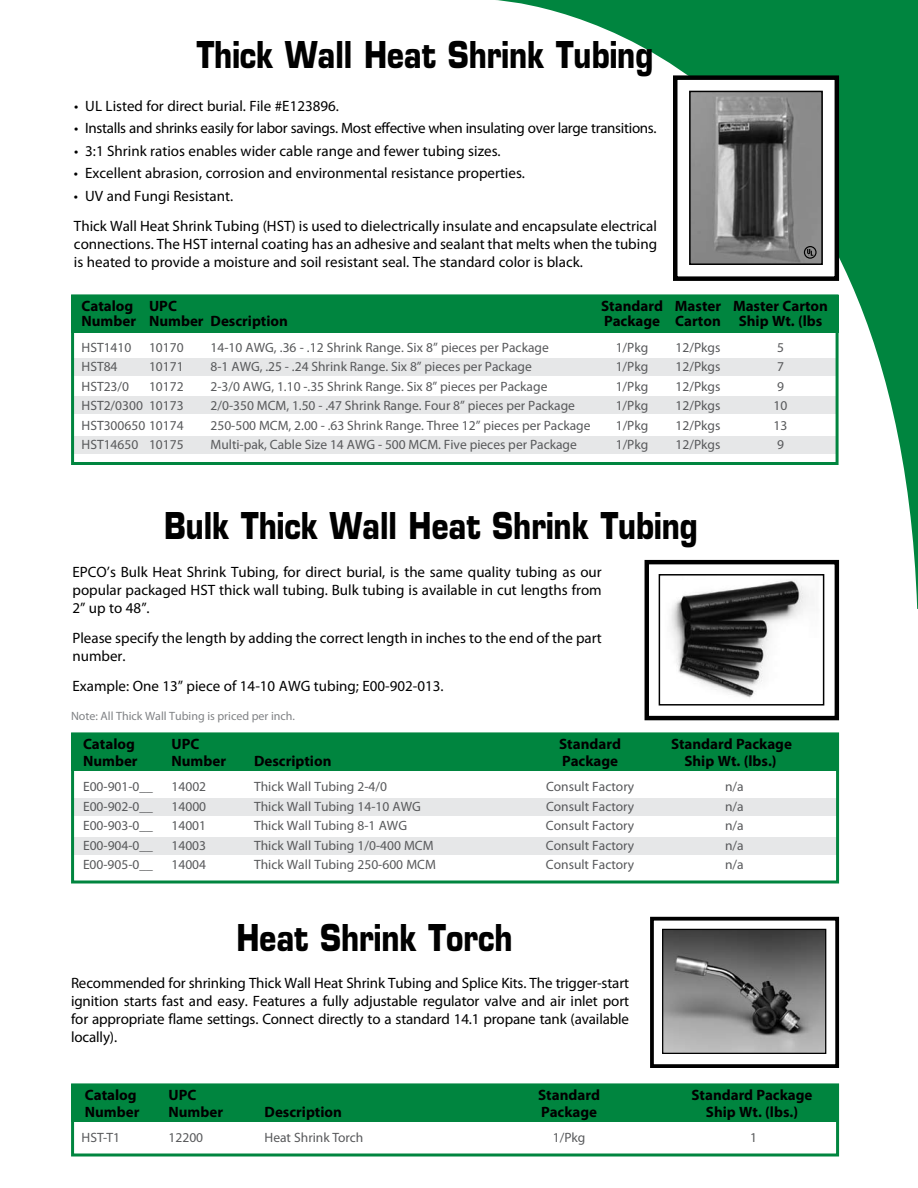
<style>
.page{position:relative;width:918px;height:1188px;background:#fff}
.page>*{position:absolute;margin:0;border:0;box-sizing:border-box;transform-origin:0 0}
.t1{font:700 36px "Eurostile";color:#000;scale:.81 1}
.t2{font:15px/18px "Myriad Pro";color:#000}
.t3{font:700 15px "Myriad Pro";color:#000}
.t4{font:15px "Myriad Pro";letter-spacing:-.02em;color:#000}
.t5{font:13.5px "Myriad Pro";color:#58595b}
.t6{font:12px "Myriad Pro";color:#808285}
</style>
<div class="page">
<div style="left:71px;top:798px;width:767px;height:18px;background:#e6e7e8"></div>
<div style="left:71px;top:837px;width:767px;height:18px;background:#e6e7e8"></div>
<div style="left:71px;top:358px;width:767px;height:18px;background:#e6e7e8"></div>
<div style="left:71px;top:396px;width:767px;height:18px;background:#e6e7e8"></div>
<div style="left:71px;top:436px;width:767px;height:18px;background:#e6e7e8"></div>
<svg style="left:496px;top:0;width:421px;height:609px"></svg>
<div style="left:71px;top:295px;width:768px;height:38px;background:#00853f"></div>
<div style="left:71px;top:294px;width:768px;height:171px;border:3px solid #00853f"></div>
<div style="left:675px;top:78px;width:162px;height:201px;background:#fff"></div>
<div style="left:673px;top:75px;width:166px;height:206px;border:4px solid #000"></div>
<img style="left:692px;top:94px;width:128px;height:168px">
<div style="left:689px;top:91px;width:134px;height:174px;border:2px solid #000"></div>
<div style="left:71px;top:733px;width:768px;height:38px;background:#00853f"></div>
<div style="left:71px;top:732px;width:768px;height:152px;border:3px solid #00853f"></div>
<div style="left:647px;top:562px;width:190px;height:156px;background:#fff"></div>
<div style="left:645px;top:560px;width:194px;height:160px;border:4px solid #000"></div>
<img style="left:671px;top:580px;width:138px;height:118px">
<div style="left:659px;top:574px;width:165px;height:132px;border:1px solid #000"></div>
<div style="left:71px;top:1084px;width:768px;height:38px;background:#00853f"></div>
<div style="left:71px;top:1083px;width:768px;height:73px;border:3px solid #00853f"></div>
<div style="left:650px;top:917px;width:189px;height:151px;border:4px solid #000"></div>
<img style="left:664px;top:931px;width:160px;height:121px">
<div style="left:662px;top:929px;width:164px;height:125px;border:1px solid #000"></div>
<svg style="left:804px;top:246px;width:13px;height:13px"></svg>
<svg style="left:917px;top:0;width:1px;height:609px"></svg>
<h1 class="t1" style="left:197px;top:33px;width:565px">Thick Wall Heat Shrink Tubing</h1>
<p class="t2" style="left:74px;top:96px;width:266px">• UL Listed for direct burial. File #E123896.</p>
<p class="t4" style="left:74px;top:119px;width:584px">• Installs and shrinks easily for labor savings. Most effective when insulating over large transitions.</p>
<p class="t2" style="left:74px;top:141px;width:428px">• 3:1 Shrink ratios enables wider cable range and fewer tubing sizes.</p>
<p class="t2" style="left:74px;top:164px;width:453px">• Excellent abrasion, corrosion and environmental resistance properties.</p>
<p class="t2" style="left:74px;top:180px;width:585px;line-height:30px">• UV and Fungi Resistant.<br>Thick Wall Heat Shrink Tubing (HST) is used to dielectrically insulate and encapsulate electrical</p>
<p class="t2" style="left:74px;top:234px;width:585px">connections. The HST internal coating has an adhesive and sealant that melts when the tubing is heated to provide a moisture and soil resistant seal. The standard color is black.</p>
<p class="t3" style="left:82px;top:297px;width:97px">Catalog UPC</p>
<p class="t3" style="left:601px;top:297px;width:228px">Standard Master Master Carton</p>
<p class="t3" style="left:82px;top:312px;width:208px">Number Number Description</p>
<p class="t3" style="left:604px;top:312px;width:220px">Package Carton Ship Wt. (lbs</p>
<p class="t5" style="left:82px;top:339px;width:51px">HST1410</p>
<p class="t5" style="left:149px;top:339px;width:36px">10170</p>
<p class="t5" style="left:211px;top:339px;width:340px">14-10 AWG, .36 - .12 Shrink Range. Six 8” pieces per Package</p>
<p class="t5" style="left:616px;top:339px;width:34px">1/Pkg</p>
<p class="t5" style="left:676px;top:339px;width:46px">12/Pkgs</p>
<p class="t5" style="left:777px;top:339px;width:8px">5</p>
<p class="t5" style="left:82px;top:359px;width:38px">HST84</p>
<p class="t5" style="left:149px;top:359px;width:36px">10171</p>
<p class="t5" style="left:211px;top:359px;width:323px">8-1 AWG, .25 - .24 Shrink Range. Six 8” pieces per Package</p>
<p class="t5" style="left:616px;top:359px;width:34px">1/Pkg</p>
<p class="t5" style="left:676px;top:359px;width:46px">12/Pkgs</p>
<p class="t5" style="left:777px;top:359px;width:8px">7</p>
<p class="t5" style="left:82px;top:378px;width:49px">HST23/0</p>
<p class="t5" style="left:149px;top:378px;width:36px">10172</p>
<p class="t5" style="left:211px;top:378px;width:338px">2-3/0 AWG, 1.10 -.35 Shrink Range. Six 8” pieces per Package</p>
<p class="t5" style="left:616px;top:378px;width:34px">1/Pkg</p>
<p class="t5" style="left:676px;top:378px;width:46px">12/Pkgs</p>
<p class="t5" style="left:777px;top:378px;width:8px">9</p>
<p class="t5" style="left:82px;top:398px;width:104px">HST2/0300 10173</p>
<p class="t5" style="left:211px;top:398px;width:366px">2/0-350 MCM, 1.50 - .47 Shrink Range. Four 8” pieces per Package</p>
<p class="t5" style="left:616px;top:398px;width:34px">1/Pkg</p>
<p class="t5" style="left:676px;top:398px;width:46px">12/Pkgs</p>
<p class="t5" style="left:774px;top:398px;width:15px">10</p>
<p class="t5" style="left:82px;top:417px;width:104px">HST300650 10174</p>
<p class="t5" style="left:211px;top:417px;width:382px">250-500 MCM, 2.00 - .63 Shrink Range. Three 12” pieces per Package</p>
<p class="t5" style="left:616px;top:417px;width:34px">1/Pkg</p>
<p class="t5" style="left:676px;top:417px;width:46px">12/Pkgs</p>
<p class="t5" style="left:774px;top:417px;width:15px">13</p>
<p class="t5" style="left:82px;top:437px;width:104px">HST14650 10175</p>
<p class="t5" style="left:211px;top:437px;width:368px">Multi-pak, Cable Size 14 AWG - 500 MCM. Five pieces per Package</p>
<p class="t5" style="left:616px;top:437px;width:34px">1/Pkg</p>
<p class="t5" style="left:676px;top:437px;width:46px">12/Pkgs</p>
<p class="t5" style="left:777px;top:437px;width:8px">9</p>
<h1 class="t1" style="left:164px;top:504px;width:661px">Bulk Thick Wall Heat Shrink Tubing</h1>
<p class="t2" style="left:72px;top:562px;width:531px;text-align:justify">EPCO’s Bulk Heat Shrink Tubing, for direct burial, is the same quality tubing as our popular packaged HST thick wall tubing. Bulk tubing is available in cut lengths from 2” up to 48”.</p>
<p class="t2" style="left:72px;top:628px;width:531px">Please specify the length by adding the correct length in inches to the end of the part number.</p>
<p class="t2" style="left:72px;top:676px;width:373px">Example: One 13” piece of 14-10 AWG tubing; E00-902-013.</p>
<p class="t6" style="left:71px;top:709px;width:225px">Note: All Thick Wall Tubing is priced per inch.</p>
<p class="t3" style="left:83px;top:735px;width:53px">Catalog</p>
<p class="t3" style="left:172px;top:735px;width:29px">UPC</p>
<p class="t3" style="left:559px;top:735px;width:63px">Standard</p>
<p class="t3" style="left:671px;top:735px;width:122px">Standard Package</p>
<p class="t3" style="left:83px;top:751px;width:56px">Number</p>
<p class="t3" style="left:172px;top:751px;width:56px">Number</p>
<p class="t3" style="left:254px;top:751px;width:79px">Description</p>
<p class="t3" style="left:562px;top:751px;width:58px">Package</p>
<p class="t3" style="left:684px;top:751px;width:94px">Ship Wt. (lbs.)</p>
<p class="t5" style="left:83px;top:779px;width:71px">E00-901-0__</p>
<p class="t5" style="left:172px;top:779px;width:36px">14002</p>
<p class="t5" style="left:254px;top:779px;width:135px">Thick Wall Tubing 2-4/0</p>
<p class="t5" style="left:546px;top:779px;width:90px">Consult Factory</p>
<p class="t5" style="left:725px;top:779px;width:20px">n/a</p>
<p class="t5" style="left:83px;top:798px;width:71px">E00-902-0__</p>
<p class="t5" style="left:172px;top:798px;width:36px">14000</p>
<p class="t5" style="left:254px;top:798px;width:168px">Thick Wall Tubing 14-10 AWG</p>
<p class="t5" style="left:546px;top:798px;width:90px">Consult Factory</p>
<p class="t5" style="left:725px;top:798px;width:20px">n/a</p>
<p class="t5" style="left:83px;top:818px;width:71px">E00-903-0__</p>
<p class="t5" style="left:172px;top:818px;width:36px">14001</p>
<p class="t5" style="left:254px;top:818px;width:155px">Thick Wall Tubing 8-1 AWG</p>
<p class="t5" style="left:546px;top:818px;width:90px">Consult Factory</p>
<p class="t5" style="left:725px;top:818px;width:20px">n/a</p>
<p class="t5" style="left:83px;top:837px;width:71px">E00-904-0__</p>
<p class="t5" style="left:172px;top:837px;width:36px">14003</p>
<p class="t5" style="left:254px;top:837px;width:181px">Thick Wall Tubing 1/0-400 MCM</p>
<p class="t5" style="left:546px;top:837px;width:90px">Consult Factory</p>
<p class="t5" style="left:725px;top:837px;width:20px">n/a</p>
<p class="t5" style="left:83px;top:857px;width:71px">E00-905-0__</p>
<p class="t5" style="left:172px;top:857px;width:36px">14004</p>
<p class="t5" style="left:254px;top:857px;width:183px">Thick Wall Tubing 250-600 MCM</p>
<p class="t5" style="left:546px;top:857px;width:90px">Consult Factory</p>
<p class="t5" style="left:725px;top:857px;width:20px">n/a</p>
<h1 class="t1" style="left:236px;top:915px;width:343px">Heat Shrink Torch</h1>
<p class="t2" style="left:71px;top:973px;width:560px;text-align:justify">Recommended for shrinking Thick Wall Heat Shrink Tubing and Splice Kits. The trigger-start ignition starts fast and easy. Features a fully adjustable regulator valve and air inlet port for appropriate flame settings. Connect directly to a standard 14.1 propane tank (available locally).</p>
<p class="t3" style="left:85px;top:1086px;width:53px">Catalog</p>
<p class="t3" style="left:169px;top:1086px;width:29px">UPC</p>
<p class="t3" style="left:538px;top:1086px;width:63px">Standard</p>
<p class="t3" style="left:692px;top:1086px;width:122px">Standard Package</p>
<p class="t3" style="left:85px;top:1102px;width:56px">Number</p>
<p class="t3" style="left:169px;top:1102px;width:56px">Number</p>
<p class="t3" style="left:265px;top:1102px;width:79px">Description</p>
<p class="t3" style="left:541px;top:1102px;width:58px">Package</p>
<p class="t3" style="left:706px;top:1102px;width:94px">Ship Wt. (lbs.)</p>
<p class="t5" style="left:82px;top:1130px;width:40px">HST-T1</p>
<p class="t5" style="left:169px;top:1130px;width:36px">12200</p>
<p class="t5" style="left:265px;top:1130px;width:100px">Heat Shrink Torch</p>
<p class="t5" style="left:553px;top:1130px;width:34px">1/Pkg</p>
<p class="t5" style="left:750px;top:1130px;width:8px">1</p>
</div>
